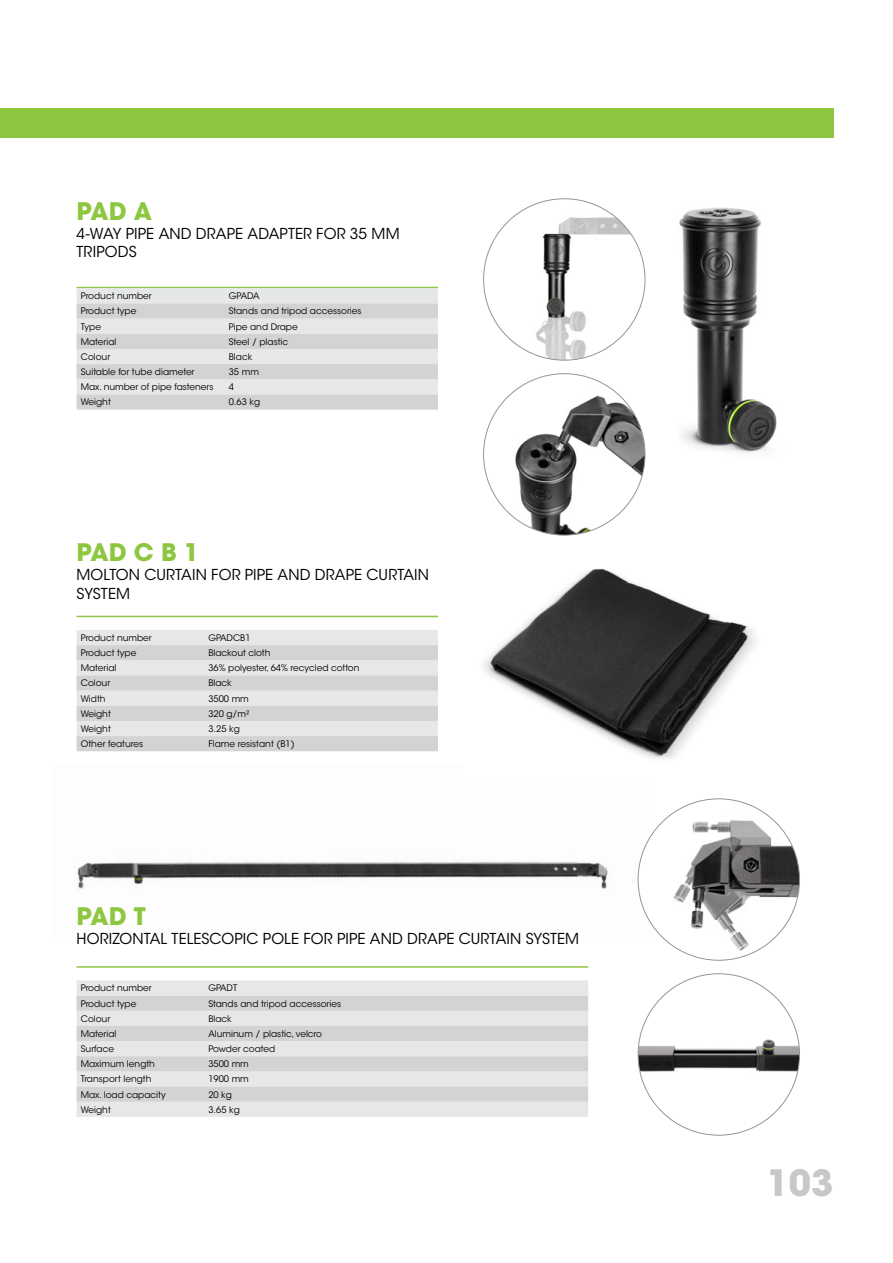
<style>
.page{position:relative;width:893px;height:1263px;background:#fff}
.page>*{position:absolute;margin:0;border:0;box-sizing:border-box;transform-origin:0 0}
.t1{font:700 36px "ITC Avant Garde Std";color:#c7c8ca}
.t2{font:700 24px "ITC Avant Garde Std";letter-spacing:-.03em;color:#8dc63f}
.t3{font:15px/18.8px "ITC Avant Garde Std";letter-spacing:.01em;color:#000}
.t4{font:9px "ITC Avant Garde Std";color:#000}
</style>
<div class="page">
<img style="left:643px;top:207px;width:134px;height:267px">
<img style="left:77px;top:832px;width:576px;height:95px">
<div style="left:77px;top:980px;width:511px;height:137px;background:#e6e7e8"></div>
<svg style="left:77px;top:995px;width:511px;height:107px;background:#dadbdc"></svg>
<hr style="left:77px;top:966px;width:511px;height:2px;background:#8dc63f">
<img style="left:638px;top:974px;width:161px;height:161px;border-radius:79px">
<img style="left:638px;top:799px;width:161px;height:161px;border-radius:81px">
<img style="left:484px;top:374px;width:161px;height:161px;border-radius:79px">
<img style="left:484px;top:199px;width:156px;height:161px">
<img style="left:483px;top:568px;width:273px;height:191px">
<hr style="left:77px;top:616px;width:361px;height:1px;background:#8dc63f">
<svg style="left:77px;top:630px;width:361px;height:121px;background:#dbddde"></svg>
<hr style="left:77px;top:287px;width:361px;height:1px;background:#8dc63f">
<svg style="left:77px;top:288px;width:361px;height:122px;background:#dbddde"></svg>
<div style="left:0;top:108px;width:833px;height:30px;background:#8dc63f"></div>
<h2 class="t2" style="left:77px;top:195px;width:77px">PAD A</h2>
<h3 class="t3" style="left:77px;top:224px;width:325px">4-WAY PIPE AND DRAPE ADAPTER FOR 35 MM<br>TRIPODS</h3>
<p class="t4" style="left:81px;top:290px;width:72px">Product number</p>
<p class="t4" style="left:229px;top:290px;width:32px">GPADA</p>
<p class="t4" style="left:81px;top:306px;width:57px">Product type</p>
<p class="t4" style="left:229px;top:306px;width:134px">Stands and tripod accessories</p>
<p class="t4" style="left:81px;top:321px;width:22px">Type</p>
<p class="t4" style="left:229px;top:321px;width:70px">Pipe and Drape</p>
<p class="t4" style="left:81px;top:336px;width:37px">Material</p>
<p class="t4" style="left:229px;top:336px;width:61px">Steel / plastic</p>
<p class="t4" style="left:81px;top:351px;width:31px">Colour</p>
<p class="t4" style="left:229px;top:351px;width:25px">Black</p>
<p class="t4" style="left:81px;top:366px;width:115px">Suitable for tube diameter</p>
<p class="t4" style="left:229px;top:366px;width:32px">35 mm</p>
<p class="t4" style="left:81px;top:381px;width:134px">Max. number of pipe fasteners</p>
<p class="t4" style="left:229px;top:381px;width:7px">4</p>
<p class="t4" style="left:81px;top:397px;width:32px">Weight</p>
<p class="t4" style="left:229px;top:397px;width:33px">0.63 kg</p>
<h2 class="t2" style="left:77px;top:537px;width:124px">PAD C B 1</h2>
<h3 class="t3" style="left:77px;top:565px;width:354px">MOLTON CURTAIN FOR PIPE AND DRAPE CURTAIN<br>SYSTEM</h3>
<p class="t4" style="left:81px;top:632px;width:72px">Product number</p>
<p class="t4" style="left:208px;top:632px;width:44px">GPADCB1</p>
<p class="t4" style="left:81px;top:647px;width:57px">Product type</p>
<p class="t4" style="left:208px;top:647px;width:64px">Blackout cloth</p>
<p class="t4" style="left:81px;top:662px;width:37px">Material</p>
<p class="t4" style="left:208px;top:662px;width:153px">36% polyester, 64% recycled cotton</p>
<p class="t4" style="left:81px;top:678px;width:31px">Colour</p>
<p class="t4" style="left:208px;top:678px;width:25px">Black</p>
<p class="t4" style="left:81px;top:693px;width:26px">Width</p>
<p class="t4" style="left:208px;top:693px;width:42px">3500 mm</p>
<p class="t4" style="left:81px;top:708px;width:32px">Weight</p>
<p class="t4" style="left:208px;top:708px;width:43px">320 g/m²</p>
<p class="t4" style="left:81px;top:723px;width:32px">Weight</p>
<p class="t4" style="left:208px;top:723px;width:33px">3.25 kg</p>
<p class="t4" style="left:81px;top:738px;width:64px">Other features</p>
<p class="t4" style="left:208px;top:738px;width:88px">Flame resistant (B1)</p>
<h2 class="t2" style="left:77px;top:900px;width:71px">PAD T</h2>
<h3 class="t3" style="left:77px;top:929px;width:504px">HORIZONTAL TELESCOPIC POLE FOR PIPE AND DRAPE CURTAIN SYSTEM</h3>
<p class="t4" style="left:81px;top:983px;width:72px">Product number</p>
<p class="t4" style="left:208px;top:983px;width:30px">GPADT</p>
<p class="t4" style="left:81px;top:998px;width:57px">Product type</p>
<p class="t4" style="left:208px;top:998px;width:134px">Stands and tripod accessories</p>
<p class="t4" style="left:81px;top:1013px;width:31px">Colour</p>
<p class="t4" style="left:208px;top:1013px;width:25px">Black</p>
<p class="t4" style="left:81px;top:1028px;width:37px">Material</p>
<p class="t4" style="left:208px;top:1028px;width:115px">Aluminum / plastic, velcro</p>
<p class="t4" style="left:81px;top:1043px;width:35px">Surface</p>
<p class="t4" style="left:208px;top:1043px;width:68px">Powder coated</p>
<p class="t4" style="left:81px;top:1058px;width:76px">Maximum length</p>
<p class="t4" style="left:208px;top:1058px;width:42px">3500 mm</p>
<p class="t4" style="left:81px;top:1074px;width:72px">Transport length</p>
<p class="t4" style="left:208px;top:1074px;width:42px">1900 mm</p>
<p class="t4" style="left:81px;top:1089px;width:86px">Max. load capacity</p>
<p class="t4" style="left:208px;top:1089px;width:25px">20 kg</p>
<p class="t4" style="left:81px;top:1104px;width:32px">Weight</p>
<p class="t4" style="left:208px;top:1104px;width:33px">3.65 kg</p>
<h1 class="t1" style="left:767px;top:1159px;width:68px">103</h1>
</div>
